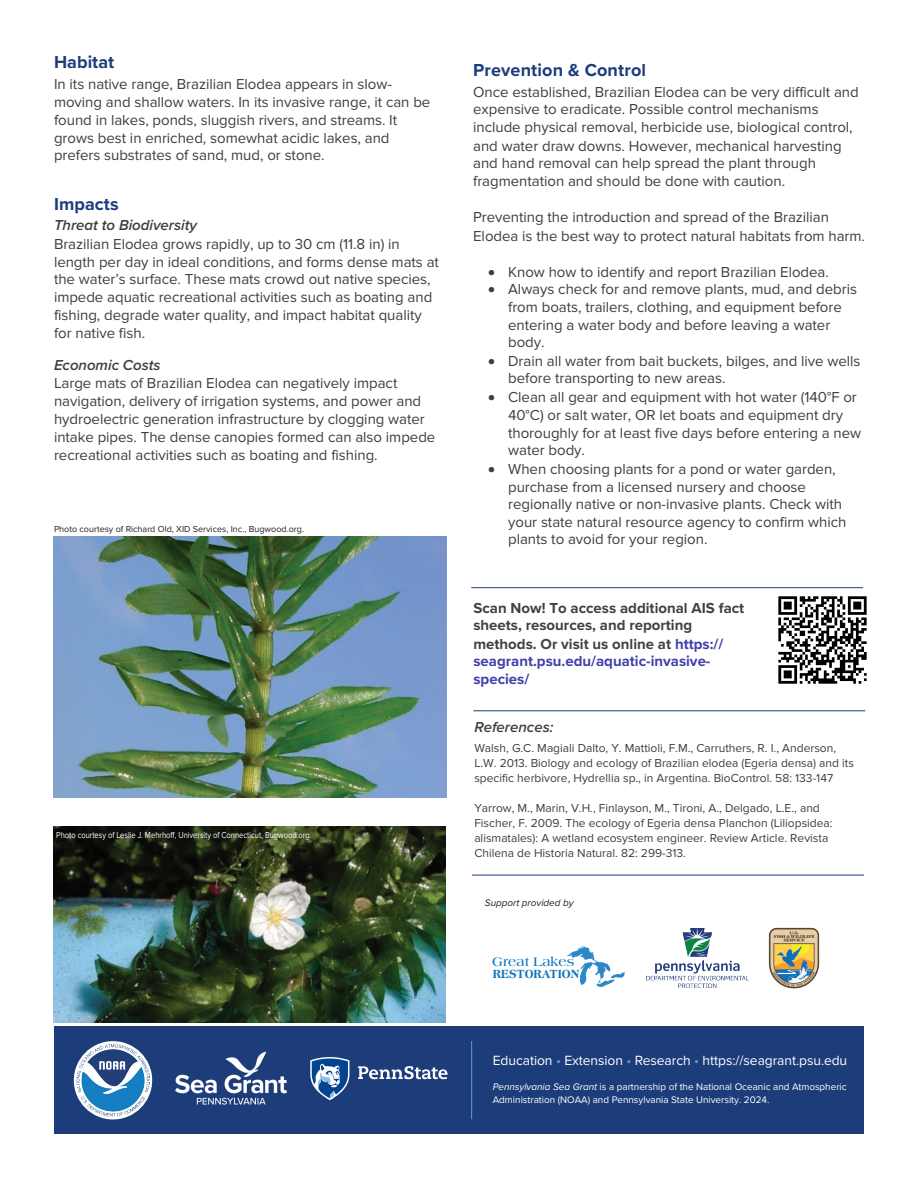
<style>
.page{position:relative;width:918px;height:1188px;background:#fff}
.page>*{position:absolute;margin:0;border:0;box-sizing:border-box;transform-origin:0 0}
.t1{font:700 18px "Proxima Nova";letter-spacing:.01em;color:#1d3c7a}
.t2{font:15px/18px "Proxima Nova";color:#3e3e3f}
.t3{font:700 15px/17.9px "Proxima Nova";color:#414142}
.t4{font:italic 600 15px "Proxima Nova";color:#3e3e3f}
.t5{font:13.8px "Proxima Nova";letter-spacing:-.005em;color:#fff}
.t6{font:700 13.2px "Americana Std";color:#1074bc}
.t7{font:800 12.6px "Americana Std";color:#1074bc;scale:.84 1}
.t8{font:12px/15px "Proxima Nova";color:#3e3e3f}
.t9{font:9.9px/12.1px "Proxima Nova";color:#fff}
.t10{font:italic 9.9px "Proxima Nova";color:#231f20}
.t11{font:9.15px "Engravers Gothic BT";color:#fff;scale:.84 1}
.t12{font:9px "Proxima Nova";color:#fff;scale:.84 1}
.t13{font:9px "Proxima Nova";color:#231f20}
.s1{color:#4040aa}
.s2{color:#6999d0}
.s3{font-style:italic}
</style>
<div class="page">
<div style="left:54px;top:1026px;width:810px;height:108px;background:#1d3c7a"></div>
<hr style="left:471px;top:1041px;width:1px;height:78px;background:#6999d0">
<hr style="left:473px;top:710px;width:392px;height:1px;background:#1d3c7a">
<img style="left:647px;top:928px;width:102px;height:60px">
<img style="left:768px;top:927px;width:52px;height:62px">
<svg style="left:74px;top:1041px;width:78px;height:78px"></svg>
<img style="left:77px;top:1044px;width:72px;height:73px">
<svg style="left:310px;top:1057px;width:39px;height:43px"></svg>
<svg style="left:358px;top:1066px;width:90px;height:13px"></svg>
<hr style="left:472px;top:875px;width:392px;height:1px;background:#1d3c7a">
<img style="left:175px;top:1051px;width:112px;height:54px">
<img style="left:53px;top:536px;width:393px;height:261px">
<img style="left:53px;top:826px;width:393px;height:196px">
<hr style="left:471px;top:587px;width:392px;height:1px;background:#1d3c7a">
<img style="left:778px;top:596px;width:89px;height:88px">
<img style="left:568px;top:946px;width:56px;height:41px">
<p class="t1" style="left:54px;top:49px;width:62px">Habitat</p>
<p class="t2" style="left:54px;top:76px;width:378px">In its native range, Brazilian Elodea appears in slow&shy;moving and shallow waters. In its invasive range, it can be found in lakes, ponds, sluggish rivers, and streams. It grows best in enriched, somewhat acidic lakes, and prefers substrates of sand, mud, or stone.</p>
<p class="t1" style="left:54px;top:190px;width:66px">Impacts</p>
<p class="t4" style="left:54px;top:214px;width:145px">Threat to Biodiversity</p>
<p class="t2" style="left:54px;top:235px;width:387px">Brazilian Elodea grows rapidly, up to 30 cm (11.8 in) in length per day in ideal conditions, and forms dense mats at the water’s surface. These mats crowd out native species, impede aquatic recreational activities such as boating and fishing, degrade water quality, and impact habitat quality for native fish.</p>
<p class="t4" style="left:54px;top:353px;width:108px">Economic Costs</p>
<p class="t2" style="left:54px;top:374px;width:383px">Large mats of Brazilian Elodea can negatively impact navigation, delivery of irrigation systems, and power and hydroelectric generation infrastructure by clogging water intake pipes. The dense canopies formed can also impede recreational activities such as boating and fishing.</p>
<p class="t13" style="left:54px;top:522px;width:252px">Photo courtesy of Richard Old, XID Services, Inc., Bugwood.org.</p>
<p class="t12" style="left:56px;top:830px;width:305px">Photo courtesy of Leslie J. Mehrhoff, University of Connecticut, Bugwood.org.</p>
<p class="t1" style="left:473px;top:57px;width:174px">Prevention &amp; Control</p>
<p class="t2" style="left:473px;top:84px;width:387px">Once established, Brazilian Elodea can be very difficult and expensive to eradicate. Possible control mechanisms include physical removal, herbicide use, biological control, and water draw downs. However, mechanical harvesting</p>
<p class="t2" style="left:473px;top:154px;width:344px">and hand removal can help spread the plant through fragmentation and should be done with caution.</p>
<p class="t2" style="left:473px;top:208px;width:393px;line-height:18.9px">Preventing the introduction and spread of the Brazilian<br>Elodea is the best way to protect natural habitats from harm.</p>
<p class="t2" style="left:488px;top:263px;width:342px">• Know how to identify and report Brazilian Elodea.</p>
<p class="t2" style="left:508px;top:281px;width:350px;line-height:17.5px;text-indent:-20px">• Always check for and remove plants, mud, and debris from boats, trailers, clothing, and equipment before entering a water body and before leaving a water body.</p>
<p class="t2" style="left:508px;top:353px;width:354px;line-height:17px;text-indent:-20px">• Drain all water from bait buckets, bilges, and live wells before transporting to new areas.</p>
<p class="t2" style="left:508px;top:388px;width:355px;line-height:17.5px;text-indent:-20px">• Clean all gear and equipment with hot water (140°F or 40°C) or salt water, OR let boats and equipment dry thoroughly for at least five days before entering a new water body.</p>
<p class="t2" style="left:508px;top:460px;width:340px;text-indent:-20px">• When choosing plants for a pond or water garden, purchase from a licensed nursery and choose regionally native or non-invasive plants. Check with your state natural resource agency to confirm which plants to avoid for your region.</p>
<p class="t3" style="left:473px;top:598px;width:272px">Scan Now! To access additional AIS fact sheets, resources, and reporting methods. Or visit us online at <span class="s1">https:// seagrant.psu.edu/aquatic-invasive&shy;species/</span></p>
<p class="t4" style="left:474px;top:716px;width:81px">References:</p>
<p class="t8" style="left:474px;top:741px;width:381px">Walsh, G.C. Magiali Dalto, Y. Mattioli, F.M., Carruthers, R. I., Anderson,<br>L.W. 2013. Biology and ecology of Brazilian elodea (Egeria densa) and its specific herbivore, Hydrellia sp., in Argentina. BioControl. 58: 133-147</p>
<p class="t8" style="left:474px;top:801px;width:360px">Yarrow, M., Marin, V.H., Finlayson, M., Tironi, A., Delgado, L.E., and Fischer, F. 2009. The ecology of Egeria densa Planchon (Liliopsidea: alismatales): A wetland ecosystem engineer. Review Article. Revista Chilena de Historia Natural. 82: 299-313.</p>
<p class="t10" style="left:485px;top:896px;width:90px">Support provided by</p>
<p class="t6" style="left:492px;top:954px;width:84px">Great Lakes</p>
<p class="t7" style="left:493px;top:966px;width:104px">RESTORATION</p>
<p class="t5" style="left:493px;top:1050px;width:356px">Education <span class="s2">•</span> Extension <span class="s2">•</span> Research <span class="s2">•</span> https://seagrant.psu.edu</p>
<p class="t9" style="left:493px;top:1081px;width:355px"><span class="s3">Pennsylvania Sea Grant</span> is a partnership of the National Oceanic and Atmospheric<br>Administration (NOAA) and Pennsylvania State University. 2024.</p>
<p class="t11" style="left:491px;top:1057px;width:55px">GREAT LAKES</p>
<p class="t11" style="left:580px;top:1057px;width:55px">GREAT LAKES</p>
</div>
